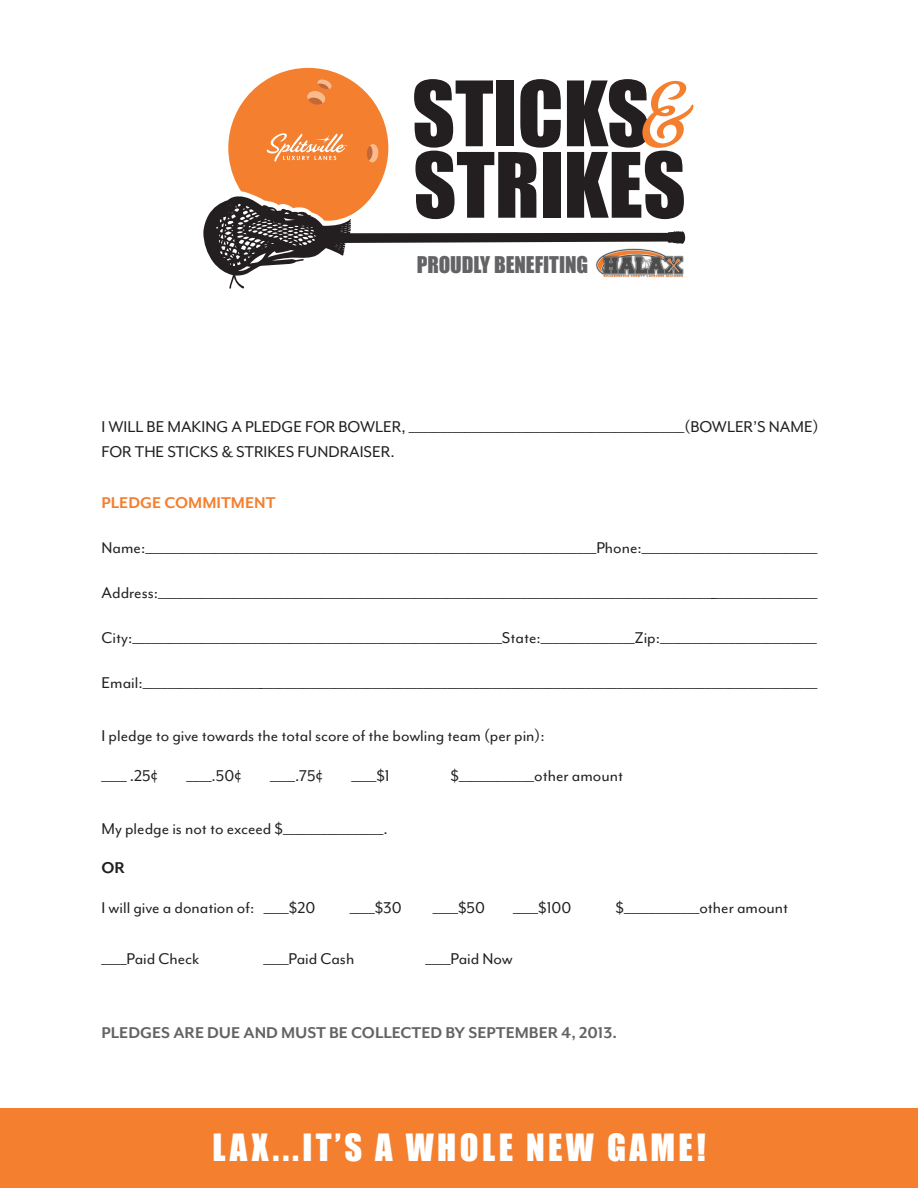
<style>
.page{position:relative;width:918px;height:1188px;background:#fff}
.page>*{position:absolute;margin:0;border:0;box-sizing:border-box;transform-origin:0 0}
.t1{font:92.7px "Metro Script";color:#f47f2e}
.t2{font:83.25px "Impact";color:#231f20}
.t3{font:34.5px "Impact";letter-spacing:.1em;color:#fff}
.t4{font:21.15px "Impact";color:#636366}
.t5{font:18px/25.5px "Mr Eaves Mod OT";color:#231f20}
.t6{font:700 18px "Mr Eaves Mod OT";color:#636366}
.t7{font:700 18px "Mr Eaves Mod OT";color:#f47f2e}
.t8{font:700 18px "Mr Eaves Mod OT";color:#231f20}
</style>
<div class="page">
<div style="left:0;top:1108px;width:918px;height:80px;background:#f47f2e"></div>
<svg style="left:203px;top:203px;width:482px;height:86px"></svg>
<img style="left:595px;top:247px;width:90px;height:32px">
<svg style="left:220px;top:68px;width:168px;height:164px"></svg>
<p class="t2" style="left:412px;top:49px;width:239px">STICKS</p>
<p class="t2" style="left:413px;top:120px;width:274px">STRIKES</p>
<p class="t1" style="left:646px;top:64px;width:48px">&amp;</p>
<p class="t4" style="left:417px;top:248px;width:173px">PROUDLY BENEFITING</p>
<p class="t5" style="left:102px;top:414px;width:718px">I WILL BE MAKING A PLEDGE FOR BOWLER, ____________________________________________(BOWLER’S NAME)<br>FOR THE STICKS &amp; STRIKES FUNDRAISER.</p>
<p class="t7" style="left:102px;top:493px;width:176px">PLEDGE COMMITMENT</p>
<p class="t5" style="left:102px;top:535px;width:717px">Name:________________________________________________________________________Phone:____________________________</p>
<p class="t5" style="left:102px;top:580px;width:717px">Address:__________________________________________________________________________________________________________</p>
<p class="t5" style="left:102px;top:625px;width:717px">City:___________________________________________________________State:_______________Zip:_________________________</p>
<p class="t5" style="left:102px;top:670px;width:717px">Email:____________________________________________________________________________________________________________</p>
<p class="t5" style="left:102px;top:723px;width:445px">I pledge to give towards the total score of the bowling team (per pin):</p>
<p class="t5" style="left:102px;top:763px;width:58px">____ .25¢</p>
<p class="t5" style="left:187px;top:763px;width:57px">____.50¢</p>
<p class="t5" style="left:270px;top:763px;width:55px">____.75¢</p>
<p class="t5" style="left:351px;top:763px;width:40px">____$1</p>
<p class="t5" style="left:450px;top:763px;width:174px">$____________other amount</p>
<p class="t5" style="left:102px;top:816px;width:288px">My pledge is not to exceed $________________.</p>
<p class="t8" style="left:102px;top:857px;width:25px">OR</p>
<p class="t5" style="left:102px;top:895px;width:215px">I will give a donation of: ____$20</p>
<p class="t5" style="left:350px;top:895px;width:54px">____$30</p>
<p class="t5" style="left:433px;top:895px;width:54px">____$50</p>
<p class="t5" style="left:513px;top:895px;width:60px">____$100</p>
<p class="t5" style="left:616px;top:895px;width:174px">$____________other amount</p>
<p class="t5" style="left:102px;top:946px;width:99px">____Paid Check</p>
<p class="t5" style="left:264px;top:946px;width:92px">____Paid Cash</p>
<p class="t5" style="left:426px;top:946px;width:89px">____Paid Now</p>
<p class="t6" style="left:102px;top:1022px;width:517px">PLEDGES ARE DUE AND MUST BE COLLECTED BY SEPTEMBER 4, 2013.</p>
<p class="t3" style="left:212px;top:1120px;width:495px">LAX...IT’S A WHOLE NEW GAME!</p>
</div>
